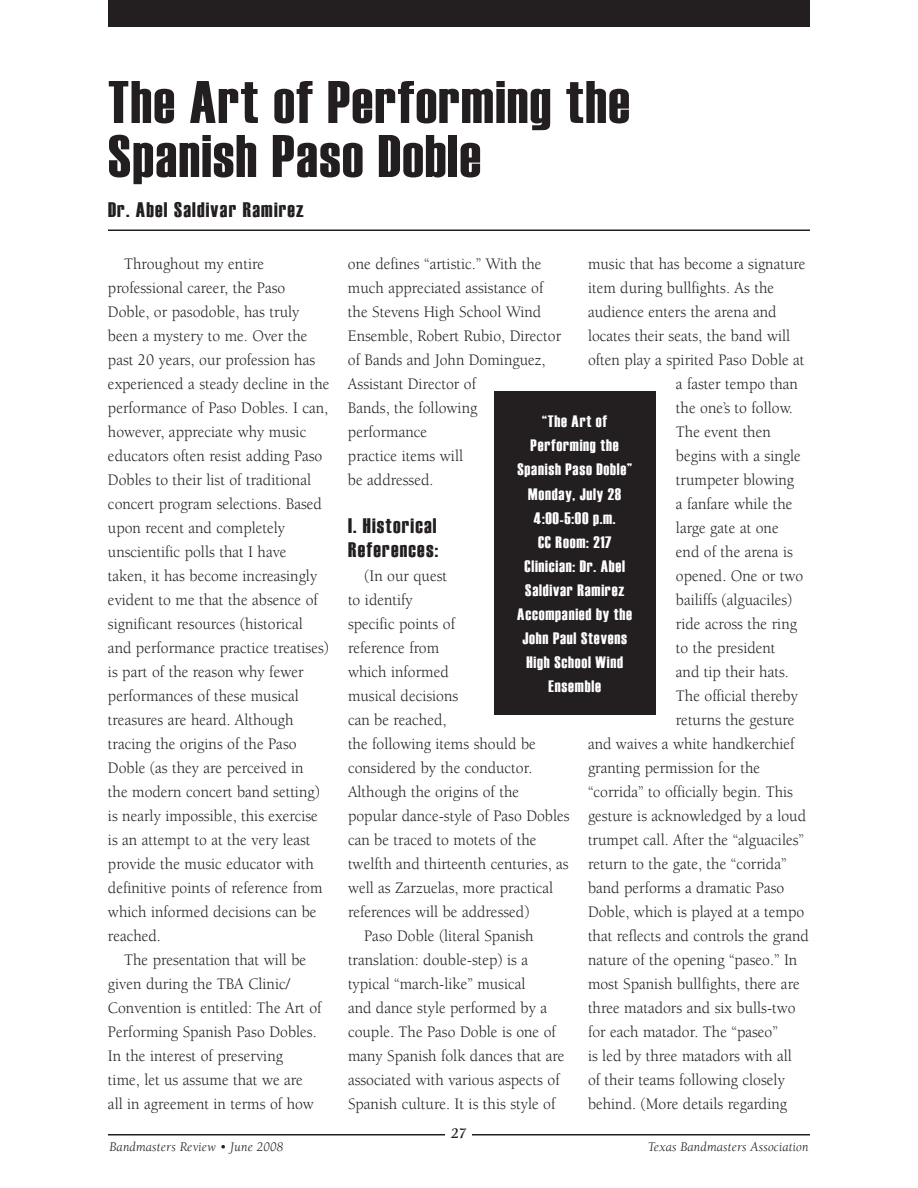
<style>
.page{position:relative;width:918px;height:1188px;background:#fff}
.page>*{position:absolute;margin:0;border:0;box-sizing:border-box;transform-origin:0 0}
.t1{font:60px/54px "Haettenschweiler";letter-spacing:.025em;color:#231f20}
.t2{font:21px/24px "Haettenschweiler";letter-spacing:.06em;color:#231f20}
.t3{font:16.5px/24px "Berkeley";color:#231f20;scale:.95 1}
.t4{font:16.5px/24px "Haettenschweiler";letter-spacing:.05em;color:#fff;text-align:center}
.t5{font:italic 700 15px "Berkeley";color:#231f20}
.t6{font:italic 13.5px "Berkeley";letter-spacing:.01em;color:#231f20}
</style>
<div class="page">
<hr style="left:108px;top:1134px;width:702px;height:2px;background:#231f20">
<div style="left:108px;top:0;width:702px;height:27px;background:#231f20"></div>
<hr style="left:108px;top:230px;width:702px;height:1px;background:#231f20">
<div style="left:494px;top:392px;width:162px;height:324px;background:#231f20"></div>
<div style="left:445px;top:1120px;width:27px;height:24px;background:#fff"></div>
<h1 class="t1" style="left:108px;top:72px;width:523px">The Art of Performing the<br>Spanish Paso Doble</h1>
<p class="t2" style="left:108px;top:197px;width:197px">Dr. Abel Saldivar Ramirez</p>
<p class="t3" style="left:108px;top:252px;width:235px;text-indent:16px">Throughout my entire professional career, the Paso<br>Doble, or pasodoble, has truly been a mystery to me. Over the past 20 years, our profession has experienced a steady decline in the performance of Paso Dobles. I can, however, appreciate why music educators often resist adding Paso<br>Dobles to their list of traditional concert program selections. Based upon recent and completely unscientific polls that I have<br>taken, it has become increasingly evident to me that the absence of significant resources (historical and performance practice treatises) is part of the reason why fewer performances of these musical treasures are heard. Although tracing the origins of the Paso<br>Doble (as they are perceived in<br>the modern concert band setting) is nearly impossible, this exercise is an attempt to at the very least provide the music educator with definitive points of reference from which informed decisions can be reached.</p>
<p class="t3" style="left:108px;top:948px;width:226px;text-indent:16px">The presentation that will be given during the TBA Clinic/<br>Convention is entitled: The Art of<br>Performing Spanish Paso Dobles.<br>In the interest of preserving<br>time, let us assume that we are all in agreement in terms of how</p>
<p class="t3" style="left:348px;top:252px;width:226px">one defines “artistic.” With the much appreciated assistance of the Stevens High School Wind<br>Ensemble, Robert Rubio, Director of Bands and John Dominguez,<br>Assistant Director of<br>Bands, the following<br>performance<br>practice items will<br>be addressed.</p>
<p class="t2" style="left:348px;top:512px;width:91px">I. Historical<br>References:</p>
<p class="t3" style="left:364px;top:564px;width:89px">(In our quest</p>
<p class="t3" style="left:348px;top:588px;width:70px">to identify</p>
<p class="t3" style="left:348px;top:612px;width:114px">specific points of</p>
<p class="t3" style="left:348px;top:636px;width:98px">reference from</p>
<p class="t3" style="left:348px;top:660px;width:108px">which informed</p>
<p class="t3" style="left:348px;top:684px;width:118px">musical decisions</p>
<p class="t3" style="left:348px;top:708px;width:105px">can be reached,</p>
<p class="t3" style="left:348px;top:732px;width:199px">the following items should be</p>
<p class="t3" style="left:348px;top:756px;width:196px">considered by the conductor.</p>
<p class="t3" style="left:348px;top:780px;width:182px">Although the origins of the</p>
<p class="t3" style="left:348px;top:804px;width:235px">popular dance-style of Paso Dobles</p>
<p class="t3" style="left:348px;top:828px;width:200px">can be traced to motets of the</p>
<p class="t3" style="left:348px;top:852px;width:234px">twelfth and thirteenth centuries, as</p>
<p class="t3" style="left:348px;top:876px;width:218px">well as Zarzuelas, more practical</p>
<p class="t3" style="left:348px;top:900px;width:193px">references will be addressed)</p>
<p class="t3" style="left:364px;top:924px;width:180px">Paso Doble (literal Spanish</p>
<p class="t3" style="left:348px;top:948px;width:191px">translation: double-step) is a</p>
<p class="t3" style="left:348px;top:972px;width:188px">typical “march-like” musical</p>
<p class="t3" style="left:348px;top:996px;width:211px">and dance style performed by a</p>
<p class="t3" style="left:348px;top:1020px;width:220px">couple. The Paso Doble is one of</p>
<p class="t3" style="left:348px;top:1044px;width:230px">many Spanish folk dances that are</p>
<p class="t3" style="left:348px;top:1068px;width:224px">associated with various aspects of</p>
<p class="t3" style="left:348px;top:1092px;width:220px">Spanish culture. It is this style of</p>
<p class="t3" style="left:588px;top:252px;width:230px">music that has become a signature</p>
<p class="t3" style="left:588px;top:276px;width:197px">item during bullfights. As the</p>
<p class="t3" style="left:588px;top:300px;width:200px">audience enters the arena and</p>
<p class="t3" style="left:588px;top:324px;width:214px">locates their seats, the band will</p>
<p class="t3" style="left:588px;top:348px;width:230px">often play a spirited Paso Doble at</p>
<p class="t3" style="left:676px;top:372px;width:130px">a faster tempo than</p>
<p class="t3" style="left:676px;top:396px;width:125px">the one’s to follow.</p>
<p class="t3" style="left:676px;top:420px;width:101px">The event then</p>
<p class="t3" style="left:676px;top:444px;width:133px">begins with a single</p>
<p class="t3" style="left:676px;top:468px;width:126px">trumpeter blowing</p>
<p class="t3" style="left:676px;top:492px;width:124px">a fanfare while the</p>
<p class="t3" style="left:676px;top:516px;width:110px">large gate at one</p>
<p class="t3" style="left:676px;top:540px;width:125px">end of the arena is</p>
<p class="t3" style="left:676px;top:564px;width:136px">opened. One or two</p>
<p class="t3" style="left:676px;top:588px;width:124px">bailiffs (alguaciles)</p>
<p class="t3" style="left:676px;top:612px;width:129px">ride across the ring</p>
<p class="t3" style="left:676px;top:636px;width:106px">to the president</p>
<p class="t3" style="left:676px;top:660px;width:120px">and tip their hats.</p>
<p class="t3" style="left:676px;top:684px;width:130px">The official thereby</p>
<p class="t3" style="left:676px;top:708px;width:126px">returns the gesture</p>
<p class="t3" style="left:588px;top:732px;width:219px">and waives a white handkerchief</p>
<p class="t3" style="left:588px;top:756px;width:183px">granting permission for the</p>
<p class="t3" style="left:588px;top:780px;width:217px">“corrida” to officially begin. This</p>
<p class="t3" style="left:588px;top:804px;width:231px">gesture is acknowledged by a loud</p>
<p class="t3" style="left:588px;top:828px;width:229px">trumpet call. After the “alguaciles”</p>
<p class="t3" style="left:588px;top:852px;width:211px">return to the gate, the “corrida”</p>
<p class="t3" style="left:588px;top:876px;width:208px">band performs a dramatic Paso</p>
<p class="t3" style="left:588px;top:900px;width:229px">Doble, which is played at a tempo</p>
<p class="t3" style="left:588px;top:924px;width:234px">that reflects and controls the grand</p>
<p class="t3" style="left:588px;top:948px;width:222px">nature of the opening “paseo.” In</p>
<p class="t3" style="left:588px;top:972px;width:224px">most Spanish bullfights, there are</p>
<p class="t3" style="left:588px;top:996px;width:220px">three matadors and six bulls-two</p>
<p class="t3" style="left:588px;top:1020px;width:201px">for each matador. The “paseo”</p>
<p class="t3" style="left:588px;top:1044px;width:216px">is led by three matadors with all</p>
<p class="t3" style="left:588px;top:1068px;width:209px">of their teams following closely</p>
<p class="t3" style="left:588px;top:1092px;width:211px">behind. (More details regarding</p>
<p class="t4" style="left:517px;top:409px;width:116px">“The Art of<br>Performing the<br>Spanish Paso Doble”<br>Monday, July 28<br>4:00-5:00 p.m.<br>CC Room: 217<br>Clinician: Dr. Abel<br>Saldivar Ramirez<br>Accompanied by the<br>John Paul Stevens<br>High School Wind<br>Ensemble</p>
<p class="t5" style="left:451px;top:1125px;width:17px">27</p>
<p class="t6" style="left:110px;top:1140px;width:175px">Bandmasters Review • June 2008</p>
<p class="t6" style="left:648px;top:1140px;width:162px">Texas Bandmasters Association</p>
</div>
